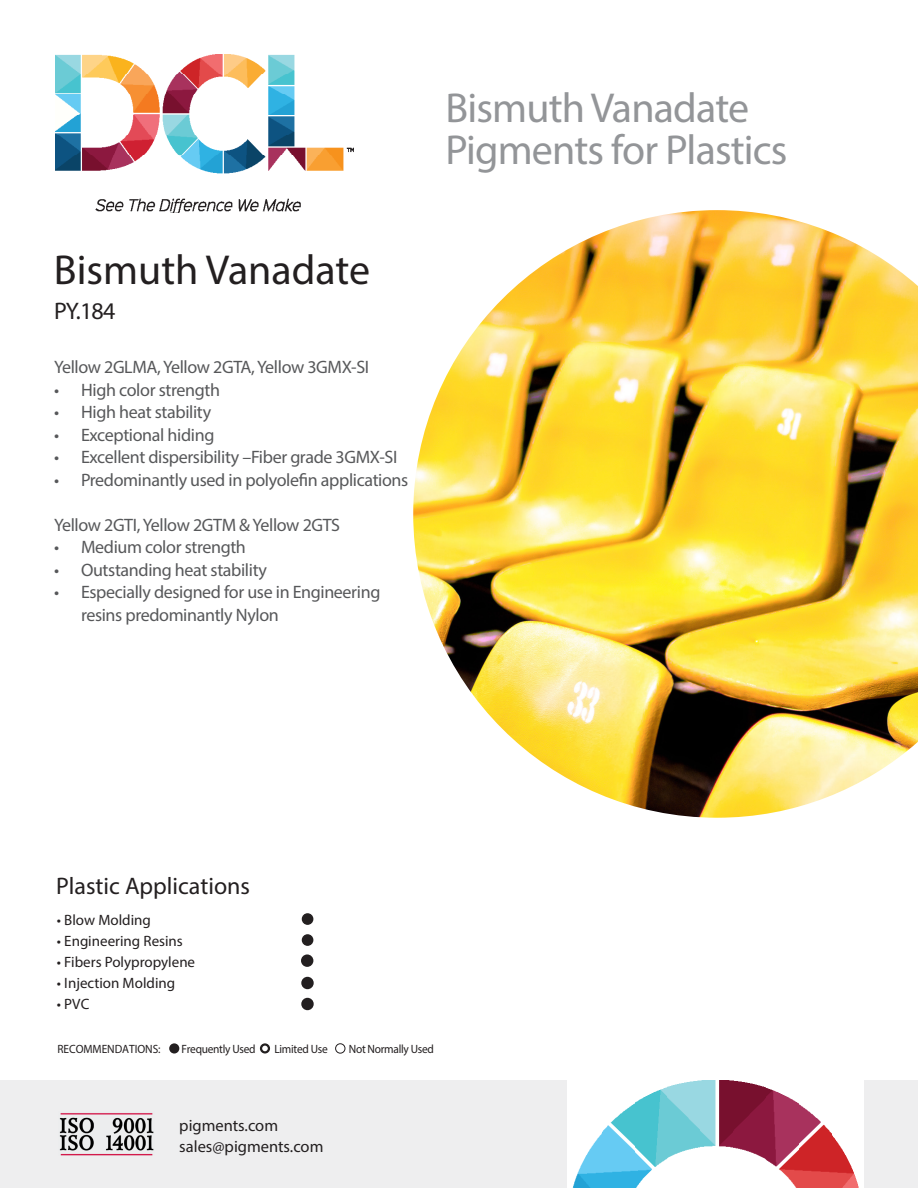
<style>
.page{position:relative;width:918px;height:1188px;background:#fff}
.page>*{position:absolute;margin:0;border:0;box-sizing:border-box;transform-origin:0 0}
.t1{font:42px "Myriad Pro";letter-spacing:-.02em;color:#939598}
.t2{font:42px "Myriad Pro";color:#231f20}
.t3{font:24px "Myriad Pro";color:#231f20}
.t4{font:18px/22.5px "Myriad Pro";letter-spacing:-.02em;color:#57585a}
.t5{font:16.5px "Myriad Pro";color:#231f20}
.t6{font:15px "Myriad Pro";color:#231f20}
.t7{font:12px "Myriad Pro";letter-spacing:-.025em;color:#231f20;scale:.95 1}
.t8{font:12px "Myriad Pro";letter-spacing:-.005em;color:#231f20;scale:.95 1}
</style>
<div class="page">
<img style="left:55px;top:55px;width:299px;height:157px">
<img style="left:413px;top:210px;width:505px;height:608px">
<div style="left:0;top:1080px;width:918px;height:108px;background:#eeeeef"></div>
<img style="left:59px;top:1113px;width:95px;height:42px">
<img style="left:568px;top:1080px;width:296px;height:108px">
<div style="left:169px;top:1043px;width:10px;height:11px;background:#231f20;border-radius:50%"></div>
<div style="left:260px;top:1043px;width:10px;height:11px;border:2px solid #231f20;border-radius:50%"></div>
<div style="left:335px;top:1043px;width:10px;height:11px;border:1px solid #231f20;border-radius:50%"></div>
<div style="left:303px;top:914px;width:10px;height:10px;background:#231f20;border-radius:50%"></div>
<div style="left:302px;top:913px;width:11px;height:12px;border:2px solid #231f20;border-radius:50%"></div>
<div style="left:303px;top:935px;width:10px;height:10px;background:#231f20;border-radius:50%"></div>
<div style="left:302px;top:934px;width:11px;height:12px;border:2px solid #231f20;border-radius:50%"></div>
<div style="left:302px;top:956px;width:10px;height:10px;background:#231f20;border-radius:50%"></div>
<div style="left:301px;top:954px;width:12px;height:13px;border:2px solid #231f20;border-radius:50%"></div>
<div style="left:302px;top:978px;width:11px;height:10px;background:#231f20;border-radius:50%"></div>
<div style="left:301px;top:977px;width:13px;height:12px;border:2px solid #231f20;border-radius:50%"></div>
<div style="left:302px;top:999px;width:11px;height:10px;background:#231f20;border-radius:50%"></div>
<div style="left:301px;top:998px;width:13px;height:12px;border:2px solid #231f20;border-radius:50%"></div>
<p class="t2" style="left:54px;top:244px;width:318px">Bismuth Vanadate</p>
<p class="t3" style="left:54px;top:296px;width:63px">PY.184</p>
<p class="t4" style="left:54px;top:356px;width:317px">Yellow 2GLMA, Yellow 2GTA, Yellow 3GMX-SI</p>
<p class="t4" style="left:54px;top:378px;width:167px">• High color strength</p>
<p class="t4" style="left:54px;top:401px;width:159px">• High heat stability</p>
<p class="t4" style="left:54px;top:423px;width:162px">• Exceptional hiding</p>
<p class="t4" style="left:54px;top:446px;width:345px">• Excellent dispersibility –Fiber grade 3GMX-SI</p>
<p class="t4" style="left:54px;top:468px;width:356px">• Predominantly used in polyolefin applications</p>
<p class="t4" style="left:54px;top:513px;width:288px">Yellow 2GTI, Yellow 2GTM &amp; Yellow 2GTS</p>
<p class="t4" style="left:54px;top:536px;width:193px">• Medium color strength</p>
<p class="t4" style="left:54px;top:558px;width:214px">• Outstanding heat stability</p>
<p class="t4" style="left:81px;top:581px;width:301px;text-indent:-27px">• Especially designed for use in Engineering resins predominantly Nylon</p>
<p class="t1" style="left:446px;top:82px;width:305px">Bismuth Vanadate</p>
<p class="t1" style="left:446px;top:124px;width:344px">Pigments for Plastics</p>
<p class="t3" style="left:56px;top:871px;width:195px">Plastic Applications</p>
<p class="t6" style="left:57px;top:911px;width:96px">• Blow Molding</p>
<p class="t6" style="left:57px;top:932px;width:127px">• Engineering Resins</p>
<p class="t6" style="left:57px;top:953px;width:140px">• Fibers Polypropylene</p>
<p class="t6" style="left:57px;top:974px;width:120px">• Injection Molding</p>
<p class="t6" style="left:57px;top:995px;width:34px">• PVC</p>
<p class="t8" style="left:58px;top:1041px;width:110px">RECOMMENDATIONS:</p>
<p class="t7" style="left:182px;top:1041px;width:79px">Frequently Used</p>
<p class="t7" style="left:274px;top:1041px;width:58px">Limited Use</p>
<p class="t7" style="left:349px;top:1041px;width:91px">Not Normally Used</p>
<p class="t5" style="left:179px;top:1116px;width:100px">pigments.com</p>
<p class="t5" style="left:179px;top:1137px;width:146px">sales@pigments.com</p>
</div>
